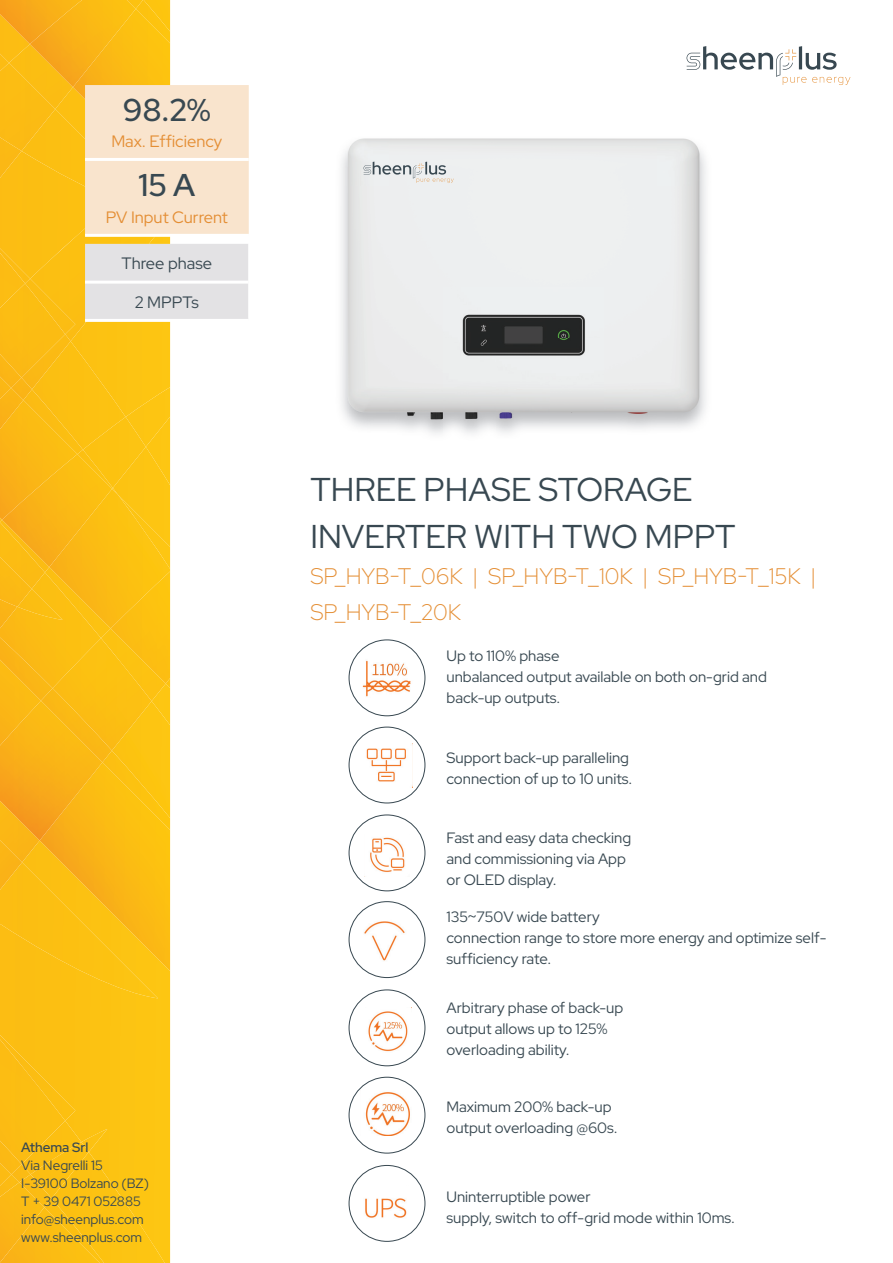
<style>
.page{position:relative;width:893px;height:1263px;background:#fff}
.page>*{position:absolute;margin:0;border:0;box-sizing:border-box;transform-origin:0 0}
.t1{font:33px/46.5px "Red Hat Display";color:#384851}
.t2{font:500 31.5px "Red Hat Display";color:#384851}
.t3{font:300 22.5px/36px "Red Hat Display";color:#e48e34}
.t4{font:16.5px "Red Hat Display";color:#e48e34}
.t5{font:16.5px "Red Hat Display";color:#384851}
.t6{font:15px/21px "Red Hat Display";color:#384851}
.t7{font:13.5px/18px "Red Hat Display";color:#384851}
.t8{font:500 13.5px "Red Hat Display";color:#384851}
</style>
<div class="page">
<div style="left:0;top:201px;width:170px;height:1062px;background:#fcc312"></div>
<img style="left:0;top:248px;width:30px;height:31px">
<div style="left:30px;top:201px;width:140px;height:140px;background:#fcbf12"></div>
<img style="left:25px;top:279px;width:51px;height:55px">
<div style="left:0;top:170px;width:85px;height:31px;background:#fcbe12"></div>
<img style="left:0;top:0;width:170px;height:170px">
<img style="left:30px;top:0;width:106px;height:87px">
<img style="left:136px;top:0;width:34px;height:43px">
<img style="left:127px;top:0;width:16px;height:9px">
<img style="left:0;top:378px;width:22px;height:9px">
<div style="left:71px;top:341px;width:99px;height:46px;background:#fcc312"></div>
<img style="left:0;top:253px;width:25px;height:30px">
<img style="left:22px;top:334px;width:49px;height:53px">
<div style="left:0;top:283px;width:65px;height:95px;background:#fbbc13"></div>
<img style="left:0;top:1035px;width:76px;height:86px">
<img style="left:0;top:387px;width:170px;height:250px">
<img style="left:2px;top:454px;width:110px;height:113px">
<div style="left:83px;top:417px;width:63px;height:71px;background:#fcc312"></div>
<img style="left:77px;top:450px;width:36px;height:39px">
<div style="left:0;top:971px;width:158px;height:27px;background:#fcc112"></div>
<img style="left:0;top:830px;width:170px;height:141px">
<img style="left:0;top:830px;width:102px;height:10px">
<img style="left:45px;top:589px;width:18px;height:31px">
<img style="left:0;top:522px;width:45px;height:106px">
<div style="left:0;top:557px;width:32px;height:50px;background:#fbbb14"></div>
<img style="left:0;top:637px;width:170px;height:193px">
<div style="left:41px;top:688px;width:71px;height:74px;background:#fbba14"></div>
<img style="left:0;top:1174px;width:11px;height:8px">
<img style="left:65px;top:1121px;width:16px;height:21px">
<div style="left:0;top:1039px;width:65px;height:125px;background:#fbbe12"></div>
<img style="left:11px;top:1164px;width:20px;height:18px">
<img style="left:0;top:1141px;width:22px;height:33px">
<div style="left:89px;top:1152px;width:76px;height:111px;background:#fcc412"></div>
<div style="left:44px;top:1198px;width:60px;height:65px;background:#fcc012"></div>
<img style="left:81px;top:1129px;width:26px;height:23px">
<div style="left:0;top:1182px;width:44px;height:80px;background:#fbb815"></div>
<div style="left:31px;top:1142px;width:58px;height:56px;background:#fcc012"></div>
<img style="left:19px;top:1174px;width:33px;height:33px">
<svg style="left:687px;top:46px;width:163px;height:39px"></svg>
<svg style="left:85px;top:85px;width:164px;height:234px;background:#f2e3d2"></svg>
<hr style="left:248px;top:244px;width:1px;height:38px;background:#fff">
<hr style="left:248px;top:282px;width:1px;height:37px;background:#fff">
<hr style="left:85px;top:158px;width:164px;height:3px;background:#fff">
<hr style="left:85px;top:234px;width:164px;height:3px;background:#fff">
<hr style="left:85px;top:281px;width:164px;height:3px;background:#fff">
<hr style="left:85px;top:319px;width:164px;height:3px;background:#fff">
<img style="left:365px;top:1198px;width:42px;height:20px">
<img style="left:360px;top:1089px;width:54px;height:46px">
<img style="left:370px;top:837px;width:35px;height:35px">
<img style="left:366px;top:743px;width:47px;height:45px">
<img style="left:368px;top:1011px;width:40px;height:41px">
<img style="left:357px;top:915px;width:48px;height:49px">
<img style="left:362px;top:660px;width:49px;height:37px">
<img style="left:341px;top:138px;width:365px;height:296px">
<div style="left:349px;top:639px;width:76px;height:77px;border:1px solid #384851;border-radius:50%"></div>
<div style="left:349px;top:901px;width:76px;height:77px;border:1px solid #384851;border-radius:50%"></div>
<div style="left:349px;top:727px;width:76px;height:76px;border:1px solid #384851;border-radius:50%"></div>
<div style="left:349px;top:989px;width:76px;height:77px;border:1px solid #384851;border-radius:50%"></div>
<div style="left:349px;top:814px;width:76px;height:77px;border:1px solid #384851;border-radius:50%"></div>
<div style="left:349px;top:1077px;width:76px;height:76px;border:1px solid #384851;border-radius:50%"></div>
<div style="left:349px;top:1165px;width:76px;height:77px;border:1px solid #384851;border-radius:50%"></div>
<svg style="left:364px;top:162px;width:90px;height:21px;background:#d0d3d4"></svg>
<h2 class="t2" style="left:123px;top:90px;width:89px">98.2%</h2>
<p class="t4" style="left:111px;top:130px;width:112px">Max. Efficiency</p>
<h2 class="t2" style="left:138px;top:164px;width:58px">15 A</h2>
<p class="t4" style="left:106px;top:206px;width:124px">PV Input Current</p>
<p class="t5" style="left:122px;top:253px;width:92px">Three phase</p>
<p class="t5" style="left:135px;top:291px;width:66px">2 MPPTs</p>
<p class="t8" style="left:21px;top:1138px;width:69px">Athema Srl</p>
<p class="t7" style="left:21px;top:1156px;width:129px">Via Negrelli 15<br>I-39100 Bolzano (BZ)<br>T + 39 0471 052885 info@sheenplus.com www.sheenplus.com</p>
<h1 class="t1" style="left:310px;top:466px;width:427px">THREE PHASE STORAGE<br>INVERTER WITH TWO MPPT</h1>
<h3 class="t3" style="left:310px;top:557px;width:507px">SP_HYB-T_06K | SP_HYB-T_10K | SP_HYB-T_15K |<br>SP_HYB-T_20K</h3>
<p class="t6" style="left:446px;top:644px;width:322px">Up to 110% phase<br>unbalanced output available on both on-grid and back-up outputs.</p>
<p class="t6" style="left:446px;top:747px;width:187px">Support back-up paralleling connection of up to 10 units.</p>
<p class="t6" style="left:446px;top:827px;width:186px">Fast and easy data checking and commissioning via App or OLED display.</p>
<p class="t6" style="left:446px;top:906px;width:381px">135~750V wide battery<br>connection range to store more energy and optimize self&shy;sufficiency rate.</p>
<p class="t6" style="left:446px;top:996px;width:178px">Arbitrary phase of back-up output allows up to 125% overloading ability.</p>
<p class="t6" style="left:446px;top:1095px;width:172px">Maximum 200% back-up output overloading @60s.</p>
<p class="t6" style="left:446px;top:1185px;width:290px">Uninterruptible power<br>supply, switch to off-grid mode within 10ms.</p>
</div>
